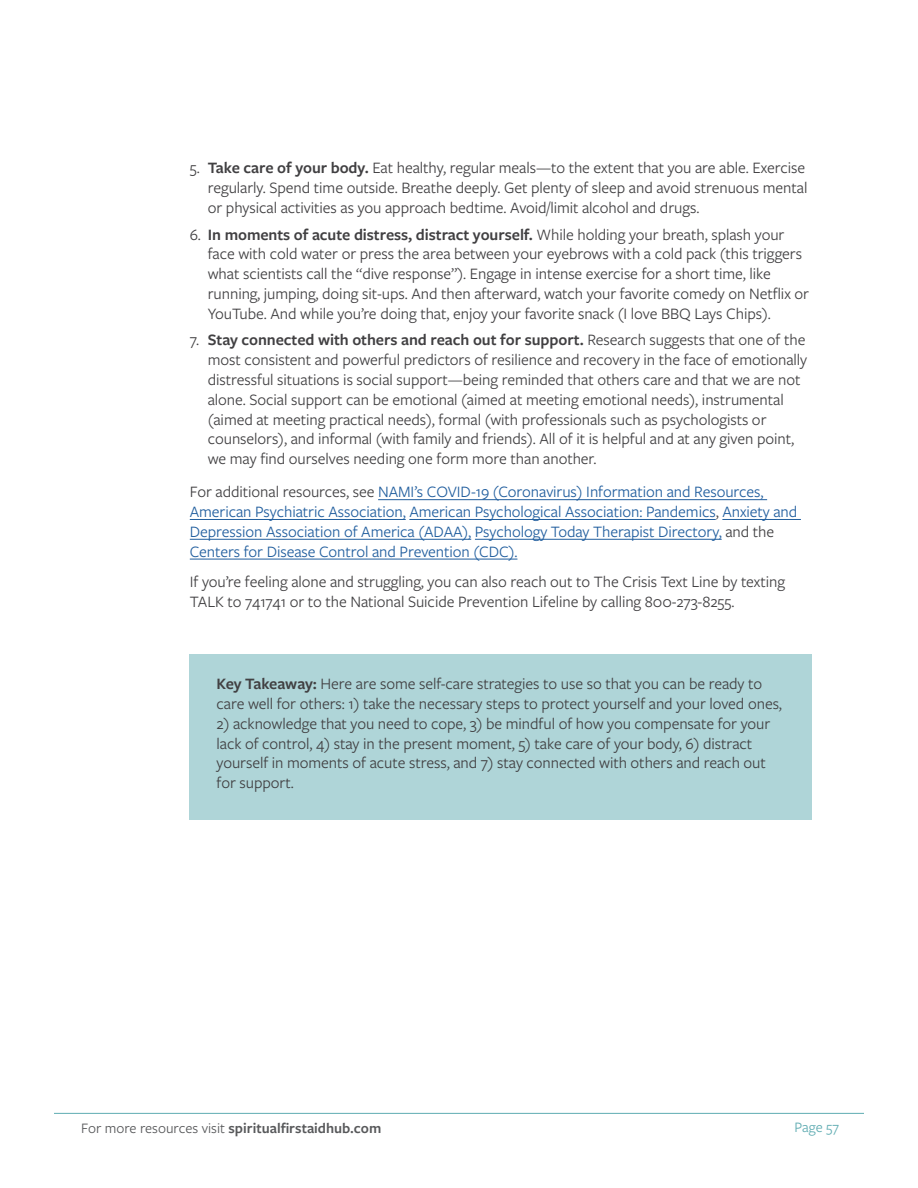
<style>
.page{position:relative;width:918px;height:1188px;background:#fff}
.page>*{position:absolute;margin:0;border:0;box-sizing:border-box;transform-origin:0 0}
.t1{font:16.5px/19.8px "Freight Sans Pro";letter-spacing:-.005em;color:#414042}
.t2{font:16.5px/19.8px "Freight Sans Pro";letter-spacing:-.005em;color:#215e9e}
.t3{font:600 15px "Freight Sans Pro";color:#58595b}
.t4{font:15px "Freight Sans Pro";color:#5facb2}
.s1{font-weight:600}
.s2{color:#414042}
.s3{font-weight:400}
</style>
<div class="page">
<hr style="left:54px;top:1113px;width:810px;height:1px;background:#5facb2">
<hr style="left:378px;top:499px;width:389px;height:1px;background:#215e9e">
<hr style="left:190px;top:519px;width:216px;height:1px;background:#215e9e">
<hr style="left:409px;top:519px;width:307px;height:1px;background:#215e9e">
<hr style="left:722px;top:519px;width:79px;height:1px;background:#215e9e">
<hr style="left:190px;top:539px;width:281px;height:1px;background:#215e9e">
<hr style="left:475px;top:539px;width:247px;height:1px;background:#215e9e">
<hr style="left:190px;top:559px;width:327px;height:1px;background:#215e9e">
<div style="left:189px;top:654px;width:623px;height:166px;background:#afd5d8"></div>
<p class="t1" style="left:208px;top:158px;width:601px;text-indent:-18px">5. <span class="s1">Take care of your body.</span> Eat healthy, regular meals—to the extent that you are able. Exercise regularly. Spend time outside. Breathe deeply. Get plenty of sleep and avoid strenuous mental or physical activities as you approach bedtime. Avoid/limit alcohol and drugs.</p>
<p class="t1" style="left:208px;top:224px;width:603px;text-indent:-18px">6. <span class="s1">In moments of acute distress, distract yourself.</span> While holding your breath, splash your face with cold water or press the area between your eyebrows with a cold pack (this triggers what scientists call the “dive response”). Engage in intense exercise for a short time, like running, jumping, doing sit-ups. And then afterward, watch your favorite comedy on Netflix or YouTube. And while you’re doing that, enjoy your favorite snack (I love BBQ Lays Chips).</p>
<p class="t1" style="left:208px;top:329px;width:601px;text-indent:-18px">7. <span class="s1">Stay connected with others and reach out for support.</span> Research suggests that one of the most consistent and powerful predictors of resilience and recovery in the face of emotionally distressful situations is social support—being reminded that others care and that we are not alone. Social support can be emotional (aimed at meeting emotional needs), instrumental (aimed at meeting practical needs), formal (with professionals such as psychologists or counselors), and informal (with family and friends). All of it is helpful and at any given point, we may find ourselves needing one form more than another.</p>
<p class="t2" style="left:190px;top:482px;width:609px"><span class="s2">For additional resources, see</span> NAMI’s COVID-19 (Coronavirus) Information and Resources, American Psychiatric Association, American Psychological Association: Pandemics<span class="s2">,</span> Anxiety and Depression Association of America (ADAA), Psychology Today Therapist Directory, <span class="s2">and the </span>Centers for Disease Control and Prevention (CDC).</p>
<p class="t1" style="left:190px;top:572px;width:597px">If you’re feeling alone and struggling, you can also reach out to The Crisis Text Line by texting<br>TALK to 741741 or to the National Suicide Prevention Lifeline by calling 800-273-8255.</p>
<p class="t1" style="left:217px;top:673px;width:567px"><span class="s1">Key Takeaway:</span> Here are some self-care strategies to use so that you can be ready to care well for others: 1) take the necessary steps to protect yourself and your loved ones,</p>
<p class="t1" style="left:217px;top:713px;width:555px">2) acknowledge that you need to cope, 3) be mindful of how you compensate for your lack of control, 4) stay in the present moment, 5) take care of your body, 6) distract yourself in moments of acute stress, and 7) stay connected with others and reach out for support.</p>
<p class="t3" style="left:81px;top:1117px;width:302px"><span class="s3">For more resources visit</span> spiritualfirstaidhub.com</p>
<p class="t4" style="left:795px;top:1118px;width:46px">Page 57</p>
</div>
